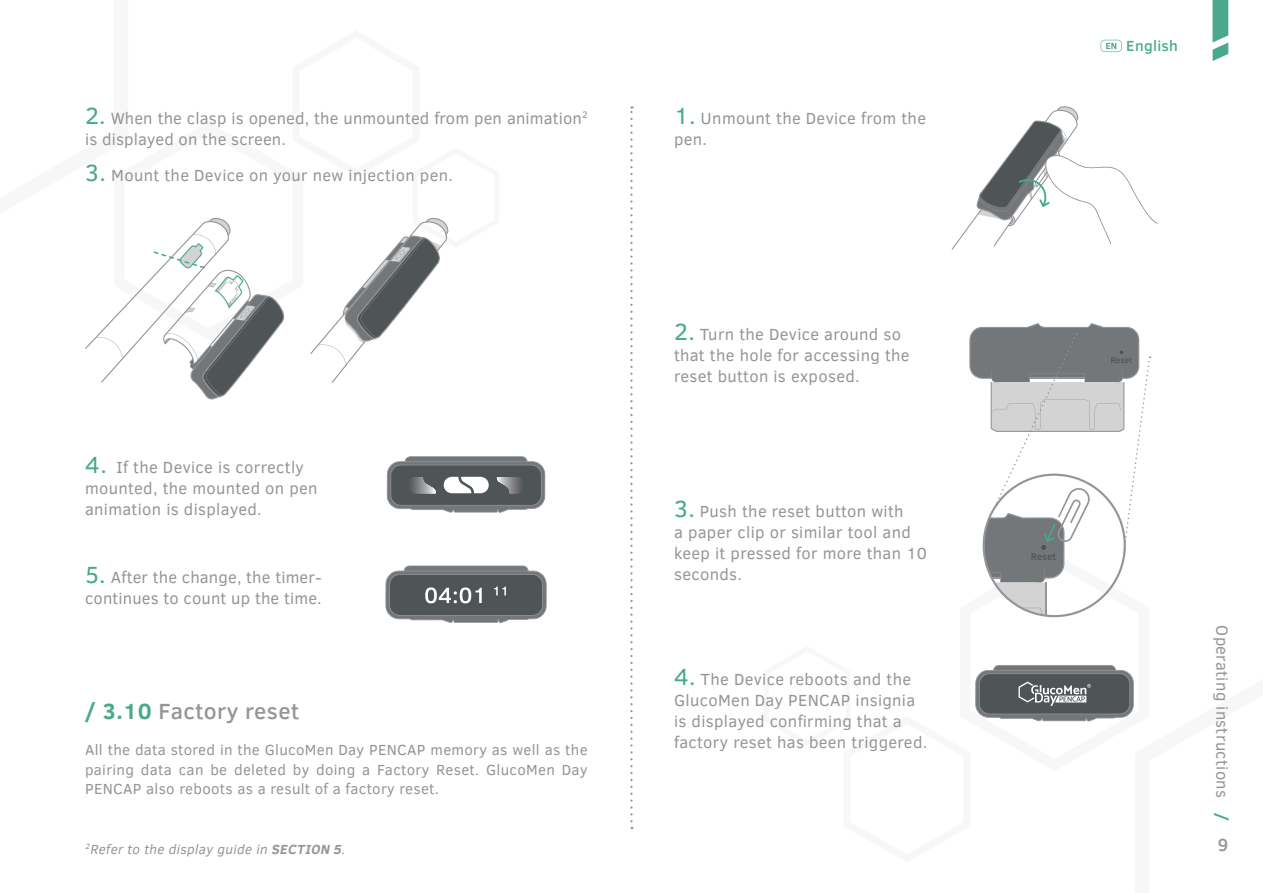
<style>
.page{position:relative;width:1263px;height:893px;background:#fff}
.page>*{position:absolute;margin:0;border:0;box-sizing:border-box;transform-origin:0 0}
.t1{font:500 22.5px "Clear Sans";letter-spacing:.02em;color:#939598}
.t2{font:500 18px "Clear Sans";color:#939598}
.t3{font:16.5px/21px "Clear Sans";letter-spacing:.02em;color:#939598}
.t4{font:15px/19.5px "Clear Sans";letter-spacing:.02em;color:#939598;text-align:justify}
.t5{font:500 15px "Clear Sans";letter-spacing:.02em;color:#48a98c}
.t6{font:italic 13.5px "Clear Sans";color:#939598}
.s1{font-size:24px;color:#48a98c}
.s2{font-weight:700;color:#48a98c}
.s3{font-weight:700}
</style>
<div class="page">
<svg style="left:85px;top:218px;width:364px;height:181px"></svg>
<svg style="left:387px;top:456px;width:158px;height:57px;background:#7a7d7f"></svg>
<svg style="left:386px;top:566px;width:161px;height:57px;background:#6f7375"></svg>
<svg style="left:951px;top:106px;width:207px;height:144px"></svg>
<svg style="left:969px;top:323px;width:183px;height:399px"></svg>
<svg style="left:1212px;top:0;width:16px;height:61px"></svg>
<svg style="left:1100px;top:40px;width:22px;height:12px"></svg>
<svg style="left:630px;top:106px;width:3px;height:715px"></svg>
<p class="t3" style="left:85px;top:107px;width:504px"><span class="s1">2.</span> When the clasp is opened, the unmounted from pen animation<sup>2 </sup>is displayed on the screen.</p>
<p class="t3" style="left:85px;top:164px;width:369px"><span class="s1">3.</span> Mount the Device on your new injection pen.</p>
<p class="t3" style="left:85px;top:457px;width:234px"><span class="s1">4.</span> If the Device is correctly mounted, the mounted on pen animation is displayed.</p>
<p class="t3" style="left:85px;top:566px;width:238px"><span class="s1">5.</span> After the change, the timer&shy;continues to count up the time.</p>
<p class="t1" style="left:85px;top:696px;width:216px"><span class="s2">/ 3.10</span> Factory reset</p>
<p class="t4" style="left:85px;top:740px;width:504px">All the data stored in the GlucoMen Day PENCAP memory as well as the pairing data can be deleted by doing a Factory Reset. GlucoMen Day PENCAP also reboots as a result of a factory reset.</p>
<p class="t6" style="left:85px;top:840px;width:265px"><sup>2</sup>Refer to the display guide in <span class="s3">SECTION 5</span>.</p>
<p class="t3" style="left:674px;top:107px;width:254px"><span class="s1">1.</span> Unmount the Device from the pen.</p>
<p class="t3" style="left:674px;top:323px;width:237px"><span class="s1">2.</span> Turn the Device around so that the hole for accessing the reset button is exposed.</p>
<p class="t3" style="left:674px;top:500px;width:254px"><span class="s1">3.</span> Push the reset button with<br>a paper clip or similar tool and keep it pressed for more than 10 seconds.</p>
<p class="t3" style="left:674px;top:668px;width:255px"><span class="s1">4.</span> The Device reboots and the<br>GlucoMen Day PENCAP insignia is displayed confirming that a factory reset has been triggered.</p>
<p class="t5" style="left:1126px;top:36px;width:53px">English</p>
<p class="t3" style="left:1232px;top:625px;width:198px;rotate:90deg">Operating instructions <span class="s2">/</span></p>
<p class="t2" style="left:1218px;top:832px;width:12px">9</p>
</div>
